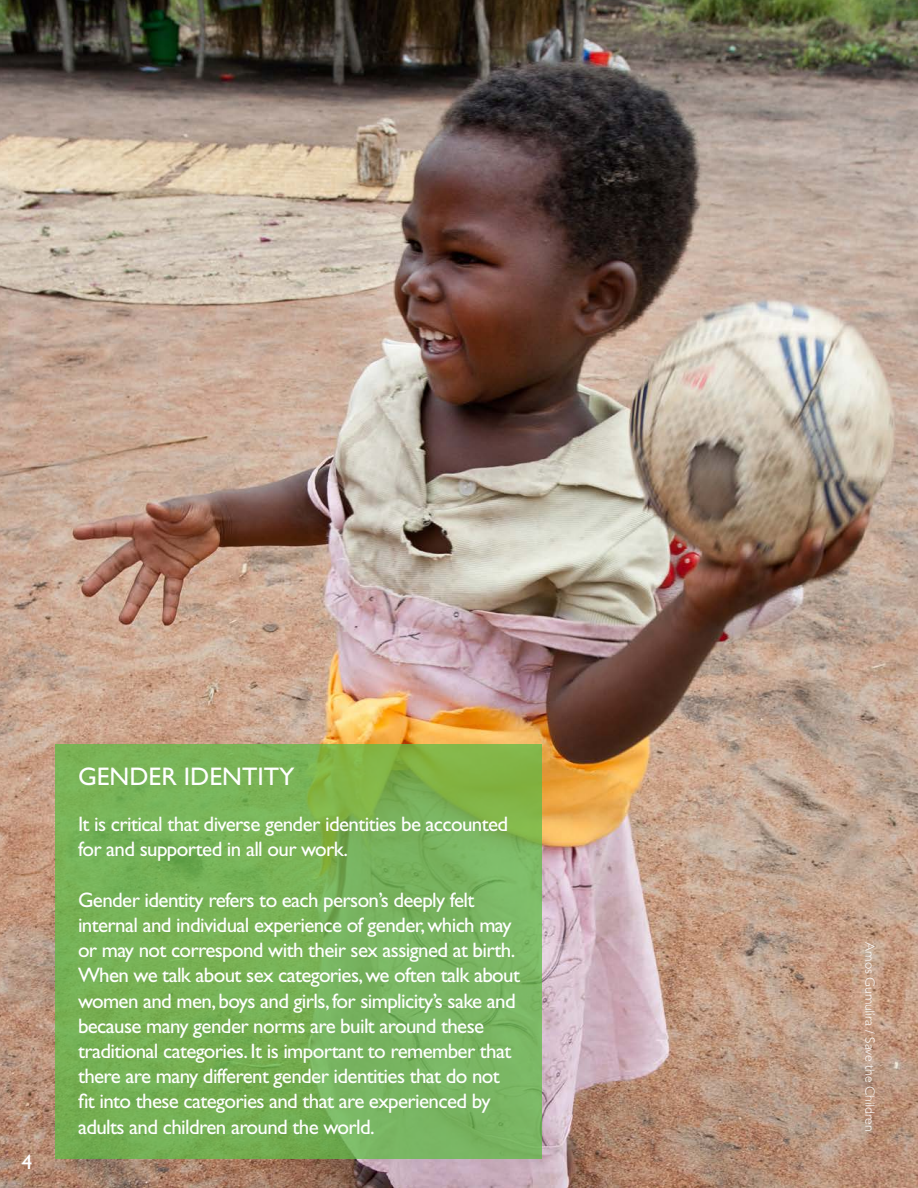
<style>
.page{position:relative;width:918px;height:1188px;background:#fff}
.page>*{position:absolute;margin:0;border:0;box-sizing:border-box;transform-origin:0 0}
.t1{font:25.5px "Gill Sans";color:#fff}
.t2{font:21px/25.2px "Gill Sans";letter-spacing:-.03em;color:#fff}
.t3{font:300 13.5px "Gill Sans";color:#fff}
</style>
<div class="page">
<img style="left:0;top:0;width:918px;height:1188px">
<svg style="left:56px;top:744px;width:486px;height:415px;background:#77b257"></svg>
<p class="t2" style="left:22px;top:1149px;width:12px">4</p>
<p class="t1" style="left:78px;top:762px;width:218px">GENDER IDENTITY</p>
<p class="t2" style="left:78px;top:812px;width:432px">It is critical that diverse gender identities be accounted for and supported in all our work.</p>
<p class="t2" style="left:78px;top:887px;width:444px">Gender identity refers to each person’s deeply felt internal and individual experience of gender, which may or may not correspond with their sex assigned at birth.<br>When we talk about sex categories, we often talk about women and men, boys and girls, for simplicity’s sake and because many gender norms are built around these traditional categories. It is important to remember that there are many different gender identities that do not fit into these categories and that are experienced by adults and children around the world.</p>
<p class="t3" style="left:878px;top:942px;width:191px;rotate:90deg">Amos Gumulira / Save the Children</p>
</div>
